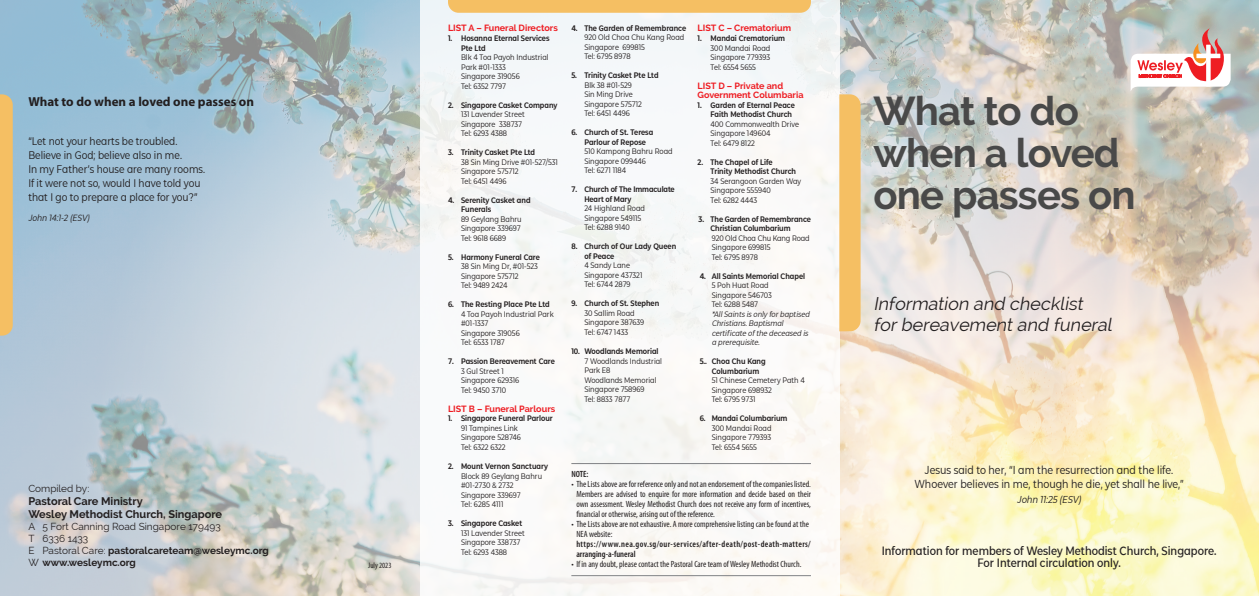
<style>
.page{position:relative;width:1259px;height:596px;background:#fff}
.page>*{position:absolute;margin:0;border:0;box-sizing:border-box;transform-origin:0 0}
.t1{font:700 40px/42px "Raleway";letter-spacing:-.02em;color:#494949}
.t2{font:italic 18px/21.6px "Raleway";color:#231f20}
.t3{font:700 13px "Myriad Pro";color:#231f20}
.t4{font:500 condensed 12px/12px "CMG Sans";color:#231f20;text-align:center}
.t5{font:condensed 11.5px/14px "CMG Sans";color:#231f20;text-align:center}
.t6{font:condensed 11px/14px "CMG Sans";color:#231f20}
.t7{font:700 11px/13.2px "Raleway";color:#231f20}
.t8{font:10px/12px "Raleway";color:#231f20}
.t9{font:italic condensed 10px "CMG Sans";color:#231f20}
.t10{font:condensed 9px/10px "Myriad Pro";color:#231f20;text-align:justify}
.t11{font:700 9px/9.5px "Raleway";color:#ee1d23}
.t12{font:600 condensed 9px/10px "Myriad Pro";letter-spacing:.04em;color:#231f20}
.t13{font:italic condensed 9px "CMG Sans";color:#231f20}
.t14{font:condensed 8px/9.5px "CMG Sans";color:#231f20}
.t15{font:600 condensed 8px/9.5px "CMG Sans";color:#231f20}
.t16{font:italic condensed 8px/9.5px "CMG Sans";color:#231f20}
.t17{font:condensed 8px "Myriad Pro";color:#231f20}
.s1{font-weight:700}
</style>
<div class="page">
<img style="left:0;top:0;width:1259px;height:595px">
<div style="left:420px;top:0;width:419px;height:595px;background:#f9f9f8"></div>
<div style="left:839px;top:94px;width:21px;height:237px;background:#f5bf63"></div>
<svg style="left:1130px;top:28px;width:100px;height:64px"></svg>
<svg style="left:448px;top:0;width:363px;height:13px;background:#f4c067"></svg>
<svg style="left:0;top:94px;width:13px;height:241px;background:#f2bf66"></svg>
<hr style="left:571px;top:463px;width:240px;height:1px;background:#808285">
<hr style="left:571px;top:575px;width:240px;height:1px;background:#808285">
<h3 class="t3" style="left:28px;top:93px;width:227px">What to do when a loved one passes on</h3>
<h3 class="t6" style="left:28px;top:134px;width:178px">“Let not your hearts be troubled.<br>Believe in God; believe also in me.<br>In my Father’s house are many rooms.<br>If it were not so, would I have told you that I go to prepare a place for you?”</h3>
<p class="t13" style="left:28px;top:212px;width:65px">John 14:1-2 (ESV)</p>
<p class="t8" style="left:28px;top:482px;width:62px">Compiled by:</p>
<h3 class="t7" style="left:28px;top:494px;width:195px">Pastoral Care Ministry<br>Wesley Methodist Church, Singapore</h3>
<p class="t8" style="left:28px;top:520px;width:242px">A 5 Fort Canning Road Singapore 179493<br>T 6336 1433<br>E Pastoral Care: <span class="s1">pastoralcareteam@wesleymc.org<br></span>W <span class="s1">www.wesleymc.org</span></p>
<p class="t15" style="left:571px;top:23px;width:116px">4. The Garden of Remembrance</p>
<p class="t14" style="left:584px;top:33px;width:101px">920 Old Choa Chu Kang Road<br>Singapore 699815<br>Tel: 6795 8978</p>
<p class="t15" style="left:571px;top:71px;width:89px">5. Trinity Casket Pte Ltd</p>
<p class="t14" style="left:584px;top:80px;width:59px">Blk 38 #01-529<br>Sin Ming Drive<br>Singapore 575712<br>Tel: 6451 4496</p>
<p class="t15" style="left:584px;top:128px;width:70px;text-indent:-13px">6. Church of St. Teresa<br>Parlour of Repose</p>
<p class="t14" style="left:584px;top:147px;width:90px">510 Kampong Bahru Road<br>Singapore 099446<br>Tel: 6271 1184</p>
<p class="t15" style="left:584px;top:185px;width:92px;text-indent:-13px">7. Church of The Immaculate<br>Heart of Mary</p>
<p class="t14" style="left:584px;top:204px;width:62px">24 Highland Road<br>Singapore 549115<br>Tel: 6288 9140</p>
<p class="t15" style="left:584px;top:241px;width:93px;text-indent:-13px">8. Church of Our Lady Queen of Peace</p>
<p class="t14" style="left:584px;top:261px;width:60px">4 Sandy Lane<br>Singapore 437321<br>Tel: 6744 2879</p>
<p class="t15" style="left:571px;top:298px;width:89px">9. Church of St. Stephen</p>
<p class="t14" style="left:584px;top:308px;width:61px">30 Sallim Road<br>Singapore 387639<br>Tel: 6747 1433</p>
<p class="t15" style="left:571px;top:346px;width:89px">10. Woodlands Memorial</p>
<p class="t14" style="left:584px;top:355px;width:79px">7 Woodlands Industrial<br>Park E8<br>Woodlands Memorial<br>Singapore 758969<br>Tel: 8833 7877</p>
<p class="t11" style="left:448px;top:24px;width:111px">LIST A – Funeral Directors</p>
<p class="t15" style="left:461px;top:33px;width:90px;text-indent:-13px">1. Hosanna Eternal Services<br>Pte Ltd</p>
<p class="t14" style="left:461px;top:52px;width:89px">Blk 4 Toa Payoh Industrial<br>Park #01-1333<br>Singapore 319056<br>Tel: 6352 7797</p>
<p class="t15" style="left:448px;top:100px;width:111px">2. Singapore Casket Company</p>
<p class="t14" style="left:461px;top:109px;width:65px">131 Lavender Street<br>Singapore 338737<br>Tel: 6293 4388</p>
<p class="t15" style="left:448px;top:147px;width:89px">3. Trinity Casket Pte Ltd</p>
<p class="t14" style="left:461px;top:157px;width:98px">38 Sin Ming Drive #01-527/531<br>Singapore 575712<br>Tel: 6451 4496</p>
<p class="t15" style="left:461px;top:195px;width:71px;text-indent:-13px">4. Serenity Casket and<br>Funerals</p>
<p class="t14" style="left:461px;top:214px;width:62px;text-align:justify">89 Geylang Bahru Singapore 339697<br>Tel: 9618 6689</p>
<p class="t15" style="left:448px;top:252px;width:93px">5. Harmony Funeral Care</p>
<p class="t14" style="left:461px;top:261px;width:78px">38 Sin Ming Dr, #01-523<br>Singapore 575712<br>Tel: 9489 2424</p>
<p class="t15" style="left:448px;top:299px;width:103px">6. The Resting Place Pte Ltd</p>
<p class="t14" style="left:461px;top:309px;width:94px">4 Toa Payoh Industrial Park #01-1337<br>Singapore 319056<br>Tel: 6533 1787</p>
<p class="t15" style="left:448px;top:356px;width:108px">7. Passion Bereavement Care</p>
<p class="t14" style="left:461px;top:366px;width:60px">3 Gul Street 1<br>Singapore 629316<br>Tel: 9450 3710</p>
<p class="t11" style="left:448px;top:404px;width:109px">LIST B – Funeral Parlours</p>
<p class="t15" style="left:448px;top:413px;width:106px">1. Singapore Funeral Parlour</p>
<p class="t14" style="left:461px;top:423px;width:61px">91 Tampines Link<br>Singapore 528746<br>Tel: 6322 6322</p>
<p class="t15" style="left:448px;top:461px;width:101px">2. Mount Vernon Sanctuary</p>
<p class="t14" style="left:461px;top:470px;width:83px">Block 89 Geylang Bahru #01-2730 &amp; 2732<br>Singapore 339697<br>Tel: 6285 4111</p>
<p class="t15" style="left:448px;top:518px;width:76px">3. Singapore Casket</p>
<p class="t14" style="left:461px;top:527px;width:65px">131 Lavender Street<br>Singapore 338737<br>Tel: 6293 4388</p>
<p class="t11" style="left:697px;top:24px;width:95px">LIST C – Crematorium</p>
<p class="t15" style="left:697px;top:33px;width:89px">1. Mandai Crematorium</p>
<p class="t14" style="left:710px;top:43px;width:61px;text-align:justify">300 Mandai Road Singapore 779393<br>Tel: 6554 5655</p>
<p class="t11" style="left:697px;top:81px;width:107px">LIST D – Private and<br>Government Columbaria</p>
<p class="t15" style="left:710px;top:100px;width:86px;text-indent:-13px">1. Garden of Eternal Peace<br>Faith Methodist Church</p>
<p class="t14" style="left:710px;top:119px;width:90px">400 Commonwealth Drive<br>Singapore 149604<br>Tel: 6479 8122</p>
<p class="t15" style="left:710px;top:157px;width:87px;text-indent:-13px">2. The Chapel of Life<br>Trinity Methodist Church</p>
<p class="t14" style="left:710px;top:176px;width:92px">34 Serangoon Garden Way<br>Singapore 555940<br>Tel: 6282 4443</p>
<p class="t15" style="left:710px;top:214px;width:102px;text-indent:-12px">3. The Garden of Remembrance<br>Christian Columbarium</p>
<p class="t14" style="left:711px;top:233px;width:99px">920 Old Choa Chu Kang Road<br>Singapore 699815<br>Tel: 6795 8978</p>
<p class="t15" style="left:699px;top:271px;width:107px">4. All Saints Memorial Chapel</p>
<p class="t14" style="left:711px;top:280px;width:62px">5 Poh Huat Road<br>Singapore 546703<br>Tel: 6288 5487</p>
<p class="t16" style="left:711px;top:309px;width:101px">*AllSaints is only forbaptised<br>Christians.Baptismal certificate of the deceased is a prerequisite.</p>
<p class="t15" style="left:711px;top:356px;width:56px;text-indent:-12px">5.. Choa Chu Kang<br>Columbarium</p>
<p class="t14" style="left:711px;top:375px;width:95px">51 Chinese Cemetery Path 4<br>Singapore 698932<br>Tel: 6795 9731</p>
<p class="t15" style="left:699px;top:413px;width:89px">6. Mandai Columbarium</p>
<p class="t14" style="left:711px;top:423px;width:61px;text-align:justify">300 Mandai Road Singapore 779393<br>Tel: 6554 5655</p>
<p class="t12" style="left:571px;top:469px;width:19px">NOTE:</p>
<p class="t10" style="left:576px;top:479px;width:236px;text-indent:-5px">• The Lists above are for reference only and not an endorsement of the companies listed.<br>Members are advised to enquire for more information and decide based on their own assessment. Wesley Methodist Church does not receive any form of incentives, financial or otherwise, arising out of the reference.</p>
<p class="t10" style="left:576px;top:519px;width:234px;text-indent:-5px">• The Lists above are not exhaustive. A more comprehensive listing can be found at the<br>NEA website:</p>
<p class="t12" style="left:576px;top:539px;width:236px">https://www.nea.gov.sg/our-services/after-death/post-death-matters/ arranging-a-funeral</p>
<p class="t17" style="left:368px;top:559px;width:25px">July 2023</p>
<p class="t10" style="left:571px;top:559px;width:231px">• If in any doubt, please contact the Pastoral Care team of Wesley Methodist Church.</p>
<h1 class="t1" style="left:873px;top:90px;width:264px">What to do when a loved one passes on</h1>
<h2 class="t2" style="left:873px;top:292px;width:243px">Information and checklist forbereavementand funeral</h2>
<h3 class="t5" style="left:914px;top:463px;width:271px">Jesus said to her, “I am the resurrection and the life.<br>Whoever believes in me, though he die, yet shall he live,”</h3>
<p class="t9" style="left:1017px;top:492px;width:68px">John 11:25 (ESV)</p>
<h3 class="t4" style="left:881px;top:544px;width:336px">Information for members of Wesley Methodist Church, Singapore.<br>For Internal circulation only.</h3>
</div>
